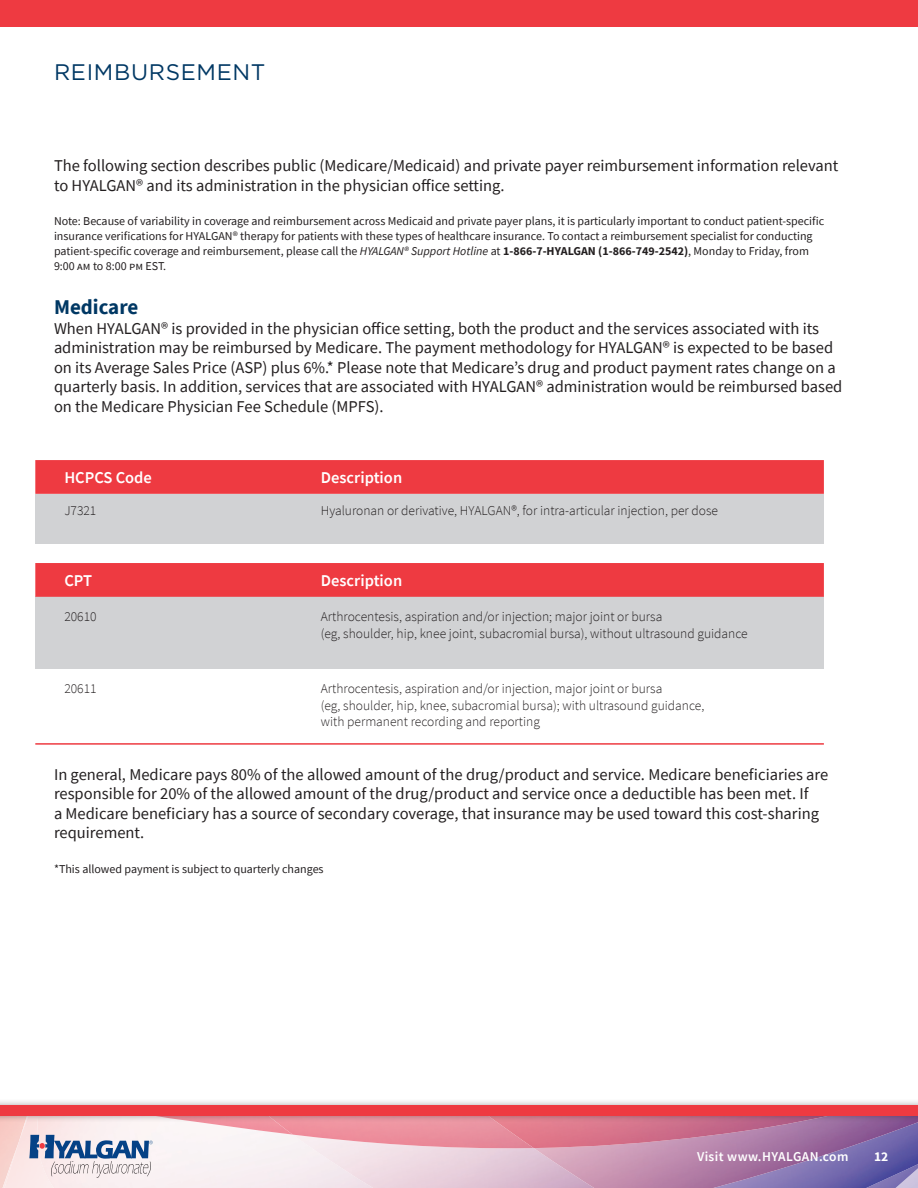
<style>
.page{position:relative;width:918px;height:1188px;background:#fff}
.page>*{position:absolute;margin:0;border:0;box-sizing:border-box;transform-origin:0 0}
.t1{font:22.5px "Gotham";letter-spacing:.03em;color:#003864}
.Subheader{font:700 21px "Source Sans Pro";color:#003864}
.Body_Cop{font:16.5px/19.5px "Source Sans Pro";color:#231f20}
.t2{font:600 16.5px "Source Sans Pro";color:#fff}
.t3{font:300 13.5px/16.5px "Source Sans Pro";color:#231f20}
.URL_callout{font:600 13.5px "Source Sans Pro";letter-spacing:.03em;color:#fff}
.t4{font:700 13.5px "Source Sans Pro";color:#fff}
.Disclaimers{font:12px/15px "Source Sans Pro";color:#231f20}
.s1{font-style:italic}
.s2{font-weight:700}
</style>
<div class="page">
<div style="left:0;top:0;width:918px;height:26px;background:#ee3a41"></div>
<img style="left:0;top:1122px;width:2px;height:66px">
<img style="left:1px;top:1142px;width:1px;height:46px">
<img style="left:2px;top:1122px;width:34px;height:66px">
<img style="left:148px;top:1122px;width:119px;height:13px">
<img style="left:267px;top:1122px;width:267px;height:28px">
<img style="left:534px;top:1122px;width:384px;height:66px">
<img style="left:487px;top:1122px;width:346px;height:26px">
<svg style="left:29px;top:1135px;width:124px;height:43px"></svg>
<div style="left:0;top:1099px;width:918px;height:23px;background:#231f20;opacity:.4"></div>
<div style="left:0;top:1105px;width:918px;height:10px;background:#ee3a41"></div>
<div style="left:35px;top:494px;width:789px;height:49px;background:#d1d2d4"></div>
<div style="left:35px;top:460px;width:789px;height:34px;background:#ee3a41"></div>
<div style="left:35px;top:597px;width:789px;height:72px;background:#d1d2d4"></div>
<div style="left:35px;top:563px;width:789px;height:34px;background:#ee3a41"></div>
<hr style="left:35px;top:743px;width:789px;height:2px;background:#ee3a41">
<p class="t1" style="left:54px;top:57px;width:213px">REIMBURSEMENT</p>
<p class="Body_Cop" style="left:54px;top:156px;width:786px">The following section describes public (Medicare/Medicaid) and private payer reimbursement information relevant to HYALGAN® and its administration in the physician office setting.</p>
<p class="Disclaimers" style="left:54px;top:214px;width:772px">Note: Because of variability in coverage and reimbursement across Medicaid and private payer plans, it is particularly important to conduct patient-specific insurance verifications for HYALGAN® therapy for patients with these types of healthcare insurance. To contact a reimbursement specialist for conducting patient-specific coverage and reimbursement, please call the <span class="s1">HYALGAN® Support Hotline</span> at <span class="s2">1-866-7-HYALGAN (1-866-749-2542)</span>, Monday to Friday, from</p>
<p class="Disclaimers" style="left:54px;top:259px;width:114px">9:00 am to 8:00 pm EST.</p>
<p class="Subheader" style="left:54px;top:293px;width:86px">Medicare</p>
<p class="Body_Cop" style="left:54px;top:318px;width:790px">When HYALGAN® is provided in the physician office setting, both the product and the services associated with its administration may be reimbursed by Medicare. The payment methodology for HYALGAN® is expected to be based on its Average Sales Price (ASP) plus 6%.* Please note that Medicare’s drug and product payment rates change on a quarterly basis. In addition, services that are associated with HYALGAN® administration would be reimbursed based on the Medicare Physician Fee Schedule (MPFS).</p>
<p class="t2" style="left:64px;top:466px;width:89px">HCPCS Code</p>
<p class="t2" style="left:321px;top:466px;width:83px">Description</p>
<p class="t3" style="left:64px;top:503px;width:34px">J7321</p>
<p class="t3" style="left:321px;top:503px;width:399px">Hyaluronan or derivative, HYALGAN®, for intra-articular injection, per dose</p>
<p class="t2" style="left:64px;top:569px;width:29px">CPT</p>
<p class="t2" style="left:321px;top:569px;width:83px">Description</p>
<p class="t3" style="left:64px;top:609px;width:34px">20610</p>
<p class="t3" style="left:321px;top:609px;width:343px">Arthrocentesis, aspiration and/or injection; major joint or bursa</p>
<p class="t3" style="left:321px;top:625px;width:428px">(eg, shoulder, hip, knee joint, subacromial bursa), without ultrasound guidance</p>
<p class="t3" style="left:64px;top:681px;width:34px">20611</p>
<p class="t3" style="left:321px;top:681px;width:343px">Arthrocentesis, aspiration and/or injection, major joint or bursa</p>
<p class="t3" style="left:321px;top:697px;width:385px">(eg, shoulder, hip, knee, subacromial bursa); with ultrasound guidance, with permanent recording and reporting</p>
<p class="Body_Cop" style="left:54px;top:764px;width:776px">In general, Medicare pays 80% of the allowed amount of the drug/product and service. Medicare beneficiaries are responsible for 20% of the allowed amount of the drug/product and service once a deductible has been met. If<br>a Medicare beneficiary has a source of secondary coverage, that insurance may be used toward this cost-sharing requirement.</p>
<p class="Disclaimers" style="left:54px;top:861px;width:271px">*This allowed payment is subject to quarterly changes</p>
<p class="URL_callout" style="left:697px;top:1147px;width:153px">Visit www.HYALGAN.com</p>
<p class="t4" style="left:874px;top:1147px;width:16px">12</p>
</div>
